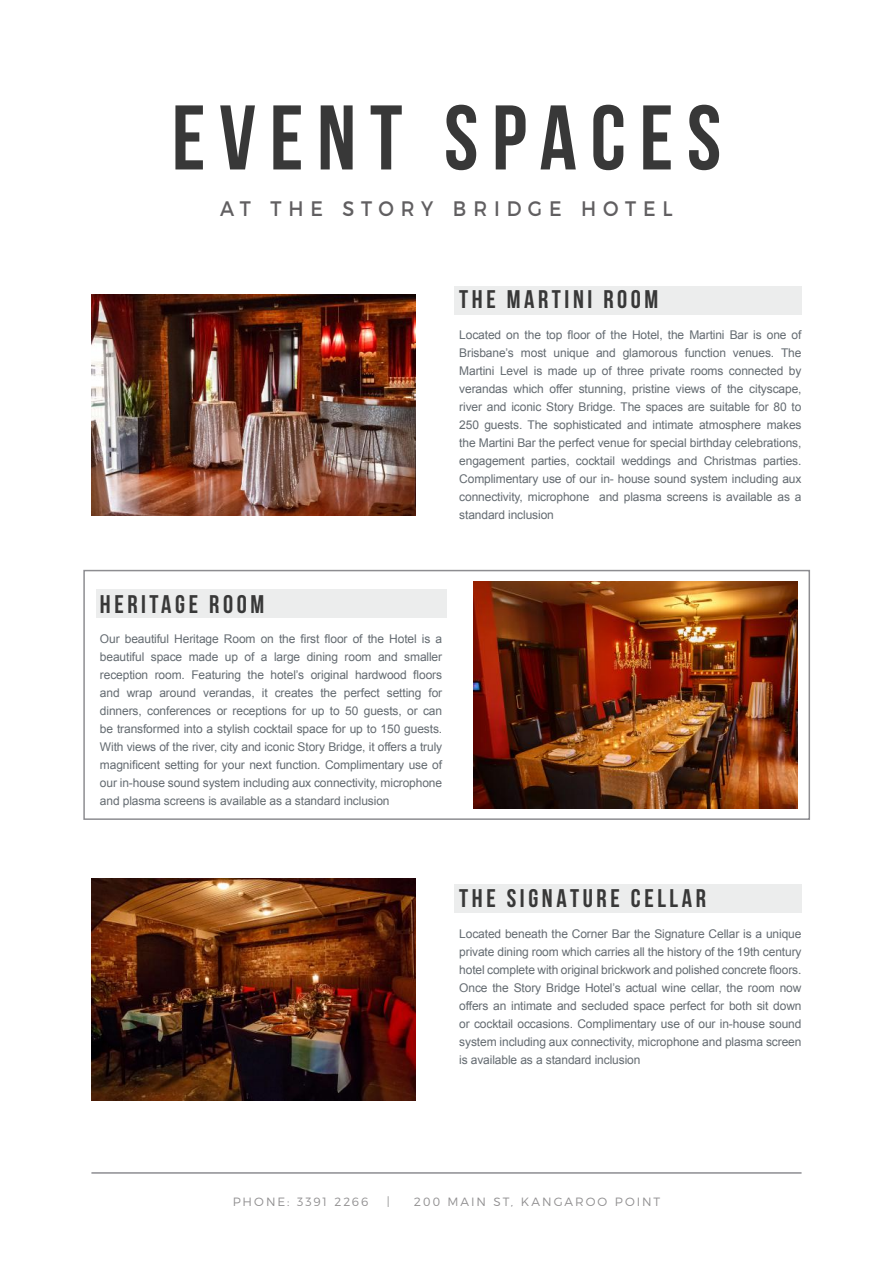
<style>
.page{position:relative;width:893px;height:1263px;background:#fff}
.page>*{position:absolute;margin:0;border:0;box-sizing:border-box;transform-origin:0 0}
.t1{font:700 91.5px "Bebas Neue";letter-spacing:.15em;color:#383838}
.t2{font:700 25.5px "Bebas Neue";letter-spacing:.14em;color:#383838}
.t3{font:21px "Montserrat";letter-spacing:.36em;color:#615f61;scale:.91 1}
.t4{font:12px/18px "Arial";letter-spacing:-.01em;color:#646b71;text-align:justify}
.t5{font:300 12px "Montserrat";letter-spacing:.165em;color:#615f61}
</style>
<div class="page">
<div style="left:454px;top:884px;width:347px;height:28px;background:#eceded"></div>
<div style="left:96px;top:590px;width:351px;height:28px;background:#eceded"></div>
<div style="left:454px;top:286px;width:347px;height:28px;background:#eceded"></div>
<img style="left:91px;top:294px;width:324px;height:221px">
<img style="left:91px;top:879px;width:324px;height:221px">
<hr style="left:91px;top:1172px;width:710px;height:2px;background:#8d8d91">
<img style="left:474px;top:581px;width:324px;height:227px">
<div style="left:83px;top:570px;width:727px;height:250px;border:2px solid #8d8d91"></div>
<h1 class="t1" style="left:172px;top:88px;width:551px">EVENT SPACES</h1>
<h3 class="t3" style="left:220px;top:192px;width:499px">AT THE STORY BRIDGE HOTEL</h3>
<h2 class="t2" style="left:459px;top:285px;width:201px">THE MARTINI ROOM</h2>
<p class="t4" style="left:459px;top:326px;width:344px">Located on the top floor of the Hotel, the Martini Bar is one of Brisbane’s most unique and glamorous function venues. The Martini Level is made up of three private rooms connected by verandas which offer stunning, pristine views of the cityscape, river and iconic Story Bridge. The spaces are suitable for 80 to 250 guests. The sophisticated and intimate atmosphere makes the Martini Bar the perfect venue for special birthday celebrations, engagement parties, cocktail weddings and Christmas parties.<br>Complimentary use of our in- house sound system including aux connectivity, microphone and plasma screens is available as a standard inclusion</p>
<h2 class="t2" style="left:100px;top:590px;width:166px">HERITAGE ROOM</h2>
<p class="t4" style="left:100px;top:630px;width:344px">Our beautiful Heritage Room on the first floor of the Hotel is a beautiful space made up of a large dining room and smaller reception room. Featuring the hotel’s original hardwood floors and wrap around verandas, it creates the perfect setting for dinners, conferences or receptions for up to 50 guests, or can be transformed into a stylish cocktail space for up to 150 guests.<br>With views of the river, city and iconic Story Bridge, it offers a truly magnificent setting for your next function. Complimentary use of our in-house sound system including aux connectivity, microphone and plasma screens is available as a standard inclusion</p>
<h2 class="t2" style="left:459px;top:884px;width:248px">THE SIGNATURE CELLAR</h2>
<p class="t4" style="left:459px;top:924px;width:344px">Located beneath the Corner Bar the Signature Cellar is a unique private dining room which carries all the history of the 19th century hotel complete with original brickwork and polished concrete floors.<br>Once the Story Bridge Hotel’s actual wine cellar, the room now offers an intimate and secluded space perfect for both sit down or cocktail occasions. Complimentary use of our in-house sound system including aux connectivity, microphone and plasma screen is available as a standard inclusion</p>
<p class="t5" style="left:233px;top:1192px;width:137px">PHONE: 3391 2266</p>
<p class="t5" style="left:387px;top:1192px;width:4px">|</p>
<p class="t5" style="left:414px;top:1192px;width:248px">200 MAIN ST, KANGAROO POINT</p>
</div>
